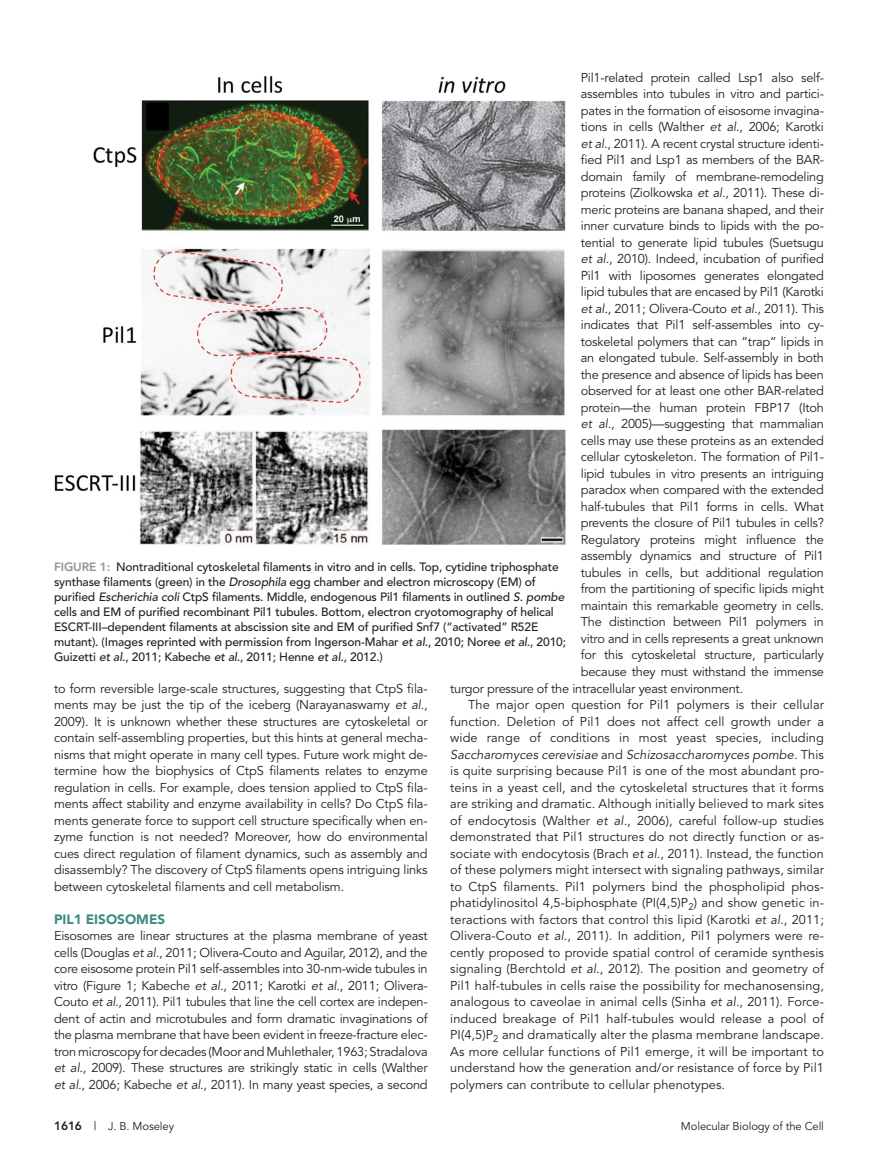
<style>
.page{position:relative;width:878px;height:1175px;background:#fff}
.page>*{position:absolute;margin:0;border:0;box-sizing:border-box;transform-origin:0 0}
.t1{font:900 13.5px "Avenir";color:#3e8c83}
.Para{font:12.75px/16.5px "Avenir";color:#231f20;text-align:justify}
.ParaFL{font:12.75px/16.5px "Avenir";letter-spacing:-.015em;color:#231f20;text-align:justify}
.FigCaption{font:500 12px/15px "Avenir";letter-spacing:-.01em;color:#231f20}
.ParaFL-2{font:11.25px "Avenir";letter-spacing:-.01em;color:#231f20}
.s1{font-style:italic}
.s2{font-weight:800;color:#939598}
.s3{font-weight:800;font-size:12px}
.s4{font-size:12px}
</style>
<div class="page">
<img style="left:54px;top:76px;width:512px;height:469px">
<p class="ParaFL" style="left:580px;top:69px;width:244px">Pil1-related protein called Lsp1 also self-</p>
<p class="ParaFL" style="left:580px;top:86px;width:245px">assembles into tubules in vitro and partici-</p>
<p class="ParaFL" style="left:580px;top:102px;width:245px">pates in the formation of eisosome invagina-</p>
<p class="ParaFL" style="left:580px;top:119px;width:245px">tions in cells (Walther <span class="s1">et al.</span>, 2006; Karotki</p>
<p class="ParaFL" style="left:580px;top:135px;width:245px"><span class="s1">et al.</span>, 2011). A recent crystal structure identi-</p>
<p class="ParaFL" style="left:580px;top:152px;width:245px">fied Pil1 and Lsp1 as members of the BAR-</p>
<p class="ParaFL" style="left:580px;top:168px;width:244px">domain family of membrane-remodeling</p>
<p class="ParaFL" style="left:580px;top:185px;width:245px">proteins (Ziolkowska <span class="s1">et al.</span>, 2011). These di-</p>
<p class="ParaFL" style="left:580px;top:201px;width:244px">meric proteins are banana shaped, and their</p>
<p class="ParaFL" style="left:580px;top:218px;width:245px">inner curvature binds to lipids with the po-</p>
<p class="ParaFL" style="left:580px;top:234px;width:245px">tential to generate lipid tubules (Suetsugu</p>
<p class="ParaFL" style="left:580px;top:251px;width:245px"><span class="s1">et al.</span>, 2010). Indeed, incubation of purified</p>
<p class="ParaFL" style="left:580px;top:267px;width:245px">Pil1 with liposomes generates elongated</p>
<p class="ParaFL" style="left:580px;top:284px;width:244px">lipid tubules that are encased by Pil1 (Karotki</p>
<p class="ParaFL" style="left:580px;top:300px;width:245px"><span class="s1">et al.</span>, 2011; Olivera-Couto <span class="s1">et al.</span>, 2011). This</p>
<p class="ParaFL" style="left:580px;top:317px;width:245px">indicates that Pil1 self-assembles into cy-</p>
<p class="ParaFL" style="left:580px;top:333px;width:244px">toskeletal polymers that can “trap” lipids in</p>
<p class="ParaFL" style="left:580px;top:350px;width:244px">an elongated tubule. Self-assembly in both</p>
<p class="ParaFL" style="left:580px;top:366px;width:244px">the presence and absence of lipids has been</p>
<p class="ParaFL" style="left:580px;top:383px;width:244px">observed for at least one other BAR-related</p>
<p class="ParaFL" style="left:580px;top:399px;width:245px">protein—the human protein FBP17 (Itoh</p>
<p class="ParaFL" style="left:580px;top:416px;width:245px"><span class="s1">et al.</span>, 2005)—suggesting that mammalian</p>
<p class="ParaFL" style="left:580px;top:432px;width:244px">cells may use these proteins as an extended</p>
<p class="ParaFL" style="left:580px;top:449px;width:244px">cellular cytoskeleton. The formation of Pil1-</p>
<p class="ParaFL" style="left:580px;top:465px;width:244px">lipid tubules in vitro presents an intriguing</p>
<p class="ParaFL" style="left:580px;top:482px;width:245px">paradox when compared with the extended</p>
<p class="ParaFL" style="left:580px;top:498px;width:245px">half-tubules that Pil1 forms in cells. What</p>
<p class="ParaFL" style="left:580px;top:515px;width:245px">prevents the closure of Pil1 tubules in cells?</p>
<p class="ParaFL" style="left:580px;top:531px;width:245px">Regulatory proteins might influence the</p>
<p class="ParaFL" style="left:580px;top:548px;width:244px">assembly dynamics and structure of Pil1</p>
<p class="ParaFL" style="left:580px;top:564px;width:245px">tubules in cells, but additional regulation</p>
<p class="ParaFL" style="left:580px;top:581px;width:245px">from the partitioning of specific lipids might</p>
<p class="ParaFL" style="left:580px;top:597px;width:245px">maintain this remarkable geometry in cells.</p>
<p class="ParaFL" style="left:580px;top:614px;width:244px">The distinction between Pil1 polymers in</p>
<p class="ParaFL" style="left:580px;top:630px;width:244px">vitro and in cells represents a great unknown</p>
<p class="ParaFL" style="left:580px;top:647px;width:245px">for this cytoskeletal structure, particularly</p>
<p class="ParaFL" style="left:580px;top:663px;width:245px">because they must withstand the immense</p>
<p class="ParaFL" style="left:450px;top:680px;width:294px">turgor pressure of the intracellular yeast environment.</p>
<p class="Para" style="left:450px;top:696px;width:375px;text-indent:18px">The major open question for Pil1 polymers is their cellular function. Deletion of Pil1 does not affect cell growth under a wide range of conditions in most yeast species, including <span class="s1">Saccharomyces cerevisiae</span> and <span class="s1">Schizosaccharomyces pombe</span>. This is quite surprising because Pil1 is one of the most abundant pro&shy;teins in a yeast cell, and the cytoskeletal structures that it forms are striking and dramatic. Although initially believed to mark sites of endocytosis (Walther <span class="s1">et al.</span>, 2006), careful follow-up studies demonstrated that Pil1 structures do not directly function or as&shy;sociate with endocytosis (Brach <span class="s1">et al.</span>, 2011). Instead, the function of these polymers might intersect with signaling pathways, similar to CtpS filaments. Pil1 polymers bind the phospholipid phos&shy;phatidylinositol 4,5-biphosphate (PI(4,5)P<sub>2</sub>) and show genetic in&shy;teractions with factors that control this lipid (Karotki <span class="s1">et al.</span>, 2011; Olivera-Couto <span class="s1">et al.</span>, 2011). In addition, Pil1 polymers were re&shy;cently proposed to provide spatial control of ceramide synthesis signaling (Berchtold <span class="s1">et al.</span>, 2012). The position and geometry of Pil1 half-tubules in cells raise the possibility for mechanosensing, analogous to caveolae in animal cells (Sinha <span class="s1">et al.</span>, 2011). Force&shy;induced breakage of Pil1 half-tubules would release a pool of PI(4,5)P<sub>2</sub> and dramatically alter the plasma membrane landscape.<br>As more cellular functions of Pil1 emerge, it will be important to understand how the generation and/or resistance of force by Pil1 polymers can contribute to cellular phenotypes.</p>
<p class="FigCaption" style="left:54px;top:560px;width:513px"><span class="s2">FIGURE 1:</span> Nontraditional cytoskeletal filaments in vitro and in cells. Top, cytidine triphosphate synthase filaments (green) in the <span class="s1">Drosophila</span> egg chamber and electron microscopy (EM) of purified <span class="s1">Escherichia coli</span> CtpS filaments. Middle, endogenous Pil1 filaments in outlined <span class="s1">S. pombe </span>cells and EM of purified recombinant Pil1 tubules. Bottom, electron cryotomography of helical ESCRT-III–dependent filaments at abscission site and EM of purified Snf7 (“activated” R52E mutant). (Images reprinted with permission from Ingerson-Mahar <span class="s1">et al.</span>, 2010; Noree <span class="s1">et al.</span>, 2010; Guizetti <span class="s1">et al.</span>, 2011; Kabeche <span class="s1">et al.</span>, 2011; Henne <span class="s1">et al.</span>, 2012.)</p>
<p class="Para" style="left:54px;top:680px;width:375px">to form reversible large-scale structures, suggesting that CtpS fila&shy;ments may be just the tip of the iceberg (Narayanaswamy <span class="s1">et al.</span>, 2009). It is unknown whether these structures are cytoskeletal or contain self-assembling properties, but this hints at general mecha&shy;nisms that might operate in many cell types. Future work might de&shy;termine how the biophysics of CtpS filaments relates to enzyme regulation in cells. For example, does tension applied to CtpS fila&shy;ments affect stability and enzyme availability in cells? Do CtpS fila&shy;ments generate force to support cell structure specifically when en&shy;zyme function is not needed? Moreover, how do environmental cues direct regulation of filament dynamics, such as assembly and disassembly? The discovery of CtpS filaments opens intriguing links between cytoskeletal filaments and cell metabolism.</p>
<h1 class="t1" style="left:54px;top:910px;width:50px">PIL1 EISOSO</h1>
<h1 class="t1" style="left:136px;top:910px;width:29px">MES</h1>
<p class="ParaFL" style="left:54px;top:927px;width:375px">Eisosomes are linear structures at the plasma membrane of yeast cells (Douglas <span class="s1">et al.</span>, 2011; Olivera-Couto and Aguilar, 2012), and the core eisosome protein Pil1 self-assembles into 30-nm-wide tubules in vitro (Figure 1; Kabeche <span class="s1">et al.</span>, 2011; Karotki <span class="s1">et al.</span>, 2011; Olivera-Couto <span class="s1">et al.</span>, 2011). Pil1 tubules that line the cell cortex are indepen&shy;dent of actin and microtubules and form dramatic invaginations of the plasma membrane that have been evident in freeze-fracture elec&shy;tron microscopy for decades (Moor and Muhlethaler, 1963; Stradalova <span class="s1">et al.</span>, 2009). These structures are strikingly static in cells (Walther <span class="s1">et al.</span>, 2006; Kabeche <span class="s1">et al.</span>, 2011). In many yeast species, a second</p>
<p class="ParaFL-2" style="left:54px;top:1119px;width:122px"><span class="s3">1616</span> <span class="s4">|</span> J. B. Moseley</p>
<p class="ParaFL-2" style="left:681px;top:1119px;width:144px">Molecular Biology of the Cell</p>
</div>
